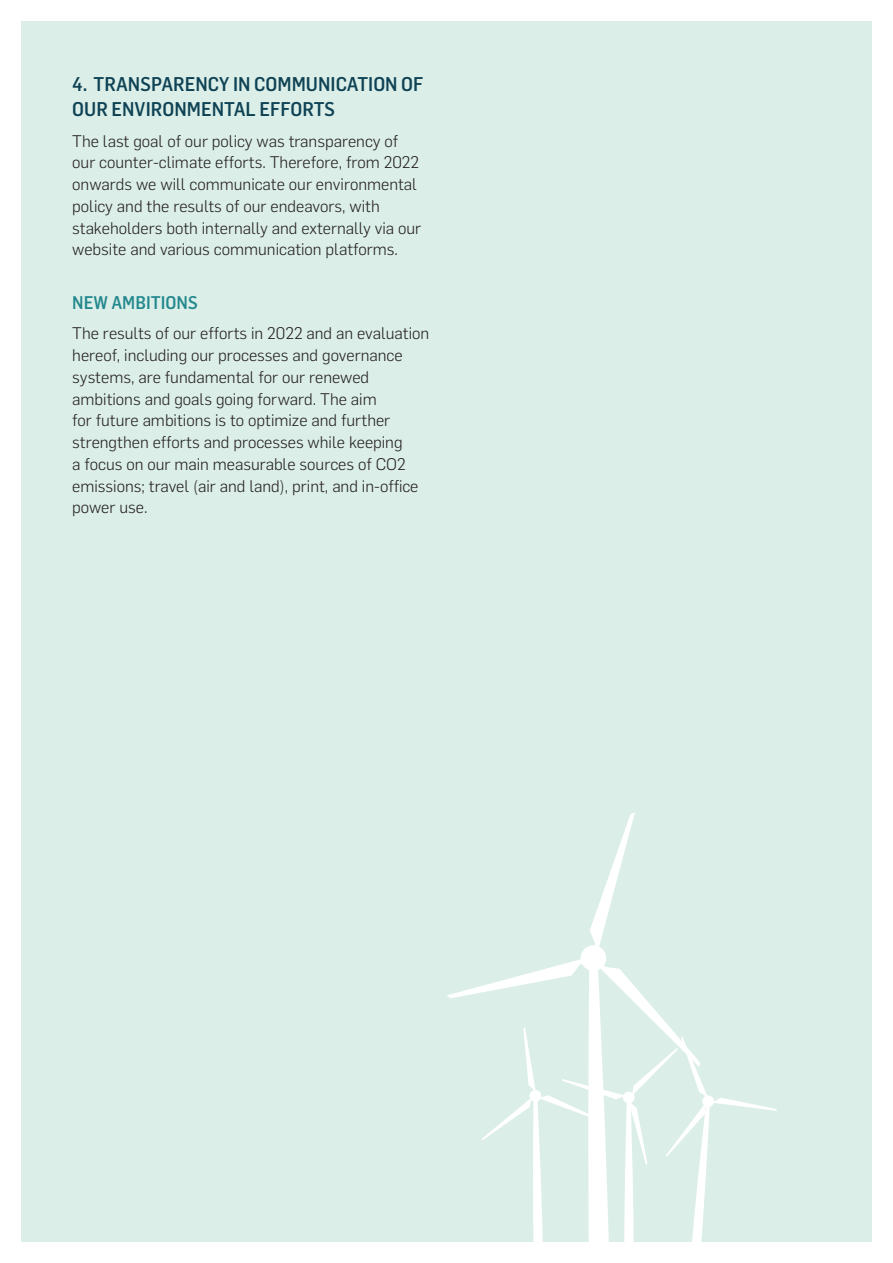
<style>
.page{position:relative;width:893px;height:1263px;background:#fff}
.page>*{position:absolute;margin:0;border:0;box-sizing:border-box;transform-origin:0 0}
.t1{font:500 19.5px/25.5px "Flama Semicondensed";color:#0e4254}
.Header_3{font:500 18px "Flama Semicondensed";color:#23888e}
.Text{font:300 16.5px/21.8px "Flama";color:#231f20}
</style>
<div class="page">
<div style="left:21px;top:21px;width:851px;height:1221px;background:#dbeee8"></div>
<svg style="left:446px;top:812px;width:331px;height:430px;background:#deefea"></svg>
<p class="t1" style="left:72px;top:70px;width:353px">4. TRANSPARENCY IN COMMUNICATION OF<br>OUR ENVIRONMENTAL EFFORTS</p>
<p class="Text" style="left:72px;top:129px;width:350px">The last goal of our policy was transparency of our counter-climate efforts. Therefore, from 2022 onwards we will communicate our environmental policy and the results of our endeavors, with stakeholders both internally and externally via our website and various communication platforms.</p>
<p class="Header_3" style="left:72px;top:291px;width:127px">NEW AMBITIONS</p>
<p class="Text" style="left:72px;top:322px;width:358px">The results of our efforts in 2022 and an evaluation hereof, including our processes and governance systems, are fundamental for our renewed ambitions and goals going forward. The aim<br>for future ambitions is to optimize and further strengthen efforts and processes while keeping<br>a focus on our main measurable sources of CO2 emissions; travel (air and land), print, and in-office power use.</p>
</div>
